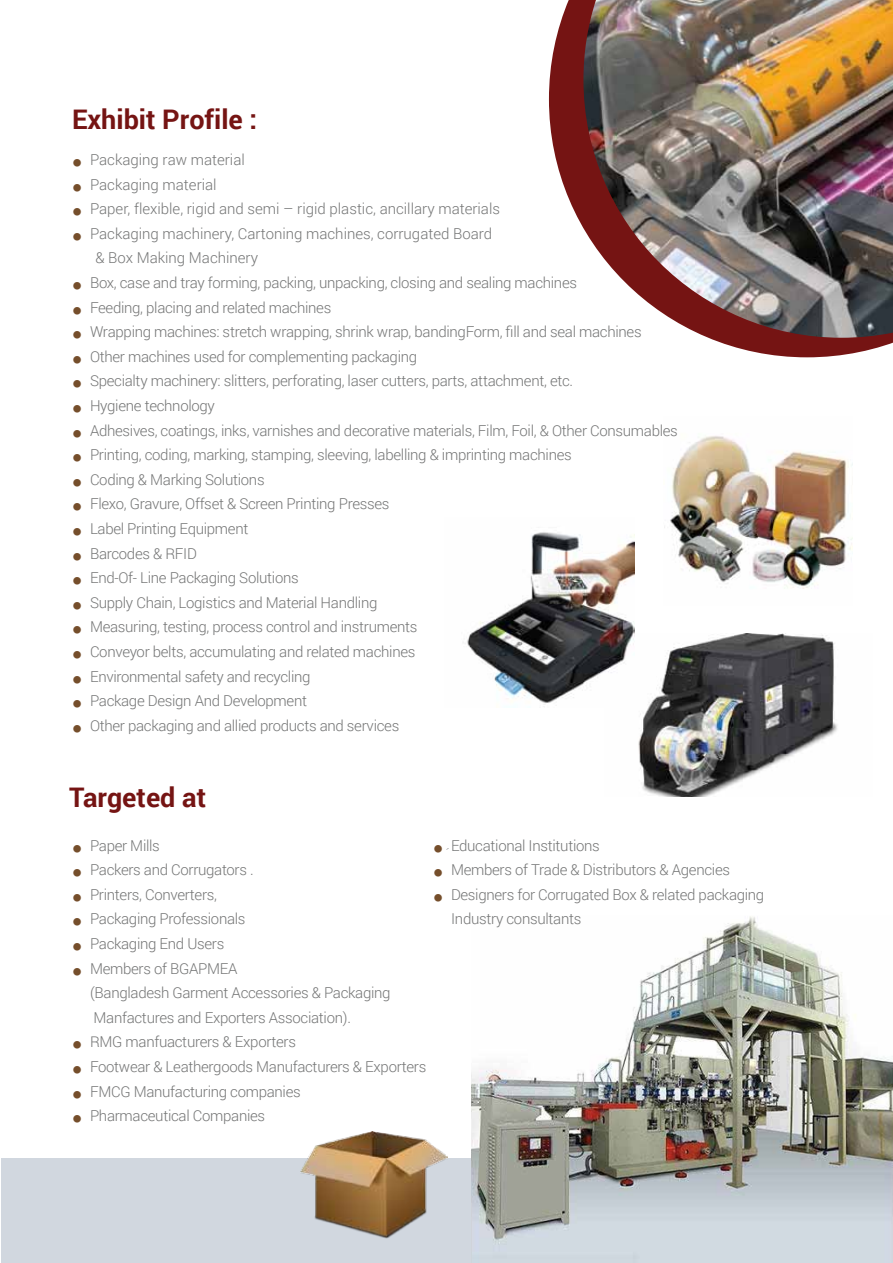
<style>
.page{position:relative;width:893px;height:1263px;background:#fff}
.page>*{position:absolute;margin:0;border:0;box-sizing:border-box;transform-origin:0 0}
.t1{font:700 27px "Roboto";color:#751413}
.t2{font:300 15px/24.6px "Roboto";letter-spacing:-.02em;color:#747575}
.t3{font:300 15px/24.6px "Roboto";color:#747575}
.s1{color:#754e2b}
</style>
<div class="page">
<img style="left:634px;top:633px;width:204px;height:164px">
<img style="left:463px;top:532px;width:171px;height:173px">
<img style="left:664px;top:436px;width:189px;height:153px">
<div style="left:2px;top:1159px;width:550px;height:104px;background:#d1d7df"></div>
<img style="left:471px;top:916px;width:421px;height:347px">
<img style="left:301px;top:1131px;width:147px;height:108px">
<svg style="left:549px;top:0;width:344px;height:357px"></svg>
<img style="left:583px;top:0;width:310px;height:338px">
<h1 class="t1" style="left:72px;top:101px;width:187px">Exhibit Profile :</h1>
<p class="t3" style="left:74px;top:147px;width:173px"><span class="s1">■</span> Packaging raw material</p>
<p class="t3" style="left:74px;top:171px;width:145px"><span class="s1">■</span> Packaging material</p>
<p class="t3" style="left:74px;top:196px;width:428px"><span class="s1">■</span> Paper, flexible, rigid and semi – rigid plastic, ancillary materials</p>
<p class="t3" style="left:95px;top:221px;width:398px;text-indent:-22px"><span class="s1">■</span> Packaging machinery, Cartoning machines, corrugated Board &amp; Box Making Machinery</p>
<p class="t2" style="left:74px;top:270px;width:505px"><span class="s1">■</span> Box, case and tray forming, packing, unpacking, closing and sealing machines</p>
<p class="t2" style="left:74px;top:294px;width:259px"><span class="s1">■</span> Feeding, placing and related machines</p>
<p class="t2" style="left:74px;top:319px;width:570px"><span class="s1">■</span> Wrapping machines: stretch wrapping, shrink wrap, bandingForm, fill and seal machines</p>
<p class="t2" style="left:74px;top:344px;width:345px"><span class="s1">■</span> Other machines used for complementing packaging</p>
<p class="t2" style="left:74px;top:368px;width:501px"><span class="s1">■</span> Specialty machinery: slitters, perforating, laser cutters, parts, attachment, etc.</p>
<p class="t2" style="left:74px;top:393px;width:143px"><span class="s1">■</span> Hygiene technology</p>
<p class="t2" style="left:74px;top:417px;width:606px"><span class="s1">■</span> Adhesives, coatings, inks, varnishes and decorative materials, Film, Foil, &amp; Other Consumables</p>
<p class="t2" style="left:74px;top:442px;width:500px"><span class="s1">■</span> Printing, coding, marking, stamping, sleeving, labelling &amp; imprinting machines</p>
<p class="t2" style="left:74px;top:467px;width:193px"><span class="s1">■</span> Coding &amp; Marking Solutions</p>
<p class="t2" style="left:74px;top:491px;width:317px"><span class="s1">■</span> Flexo, Gravure, Offset &amp; Screen Printing Presses</p>
<p class="t2" style="left:74px;top:516px;width:176px"><span class="s1">■</span> Label Printing Equipment</p>
<p class="t2" style="left:74px;top:540px;width:125px"><span class="s1">■</span> Barcodes &amp; RFID</p>
<p class="t2" style="left:74px;top:565px;width:227px"><span class="s1">■</span> End-Of- Line Packaging Solutions</p>
<p class="t2" style="left:74px;top:590px;width:305px"><span class="s1">■</span> Supply Chain, Logistics and Material Handling</p>
<p class="t2" style="left:74px;top:614px;width:346px"><span class="s1">■</span> Measuring, testing, process control and instruments</p>
<p class="t2" style="left:74px;top:639px;width:343px"><span class="s1">■</span> Conveyor belts, accumulating and related machines</p>
<p class="t2" style="left:74px;top:663px;width:239px"><span class="s1">■</span> Environmental safety and recycling</p>
<p class="t2" style="left:74px;top:688px;width:235px"><span class="s1">■</span> Package Design And Development</p>
<p class="t2" style="left:74px;top:713px;width:327px"><span class="s1">■</span> Other packaging and allied products and services</p>
<h1 class="t1" style="left:69px;top:779px;width:139px">Targeted at</h1>
<p class="t2" style="left:74px;top:832px;width:88px"><span class="s1">■</span> Paper Mills</p>
<p class="t2" style="left:74px;top:857px;width:182px"><span class="s1">■</span> Packers and Corrugators .</p>
<p class="t2" style="left:74px;top:882px;width:145px"><span class="s1">■</span> Printers, Converters,</p>
<p class="t2" style="left:74px;top:906px;width:174px"><span class="s1">■</span> Packaging Professionals</p>
<p class="t2" style="left:74px;top:931px;width:152px"><span class="s1">■</span> Packaging End Users</p>
<p class="t2" style="left:90px;top:955px;width:302px;text-indent:-17px"><span class="s1">■</span> Members of BGAPMEA<br>(Bangladesh Garment Accessories &amp; Packaging<br>Manfactures and Exporters Association).</p>
<p class="t2" style="left:74px;top:1029px;width:224px"><span class="s1">■</span> RMG manfuacturers &amp; Exporters</p>
<p class="t2" style="left:74px;top:1054px;width:354px"><span class="s1">■</span> Footwear &amp; Leathergoods Manufacturers &amp; Exporters</p>
<p class="t2" style="left:74px;top:1078px;width:229px"><span class="s1">■</span> FMCG Manufacturing companies</p>
<p class="t2" style="left:74px;top:1103px;width:193px"><span class="s1">■</span> Pharmaceutical Companies</p>
<p class="t2" style="left:434px;top:832px;width:167px"><span class="s1">■</span> Educational Institutions</p>
<p class="t2" style="left:434px;top:857px;width:297px"><span class="s1">■</span> Members of Trade &amp; Distributors &amp; Agencies</p>
<p class="t2" style="left:451px;top:882px;width:315px;text-indent:-17px"><span class="s1">■</span> Designers for Corrugated Box &amp; related packaging<br>Industry consultants</p>
</div>
